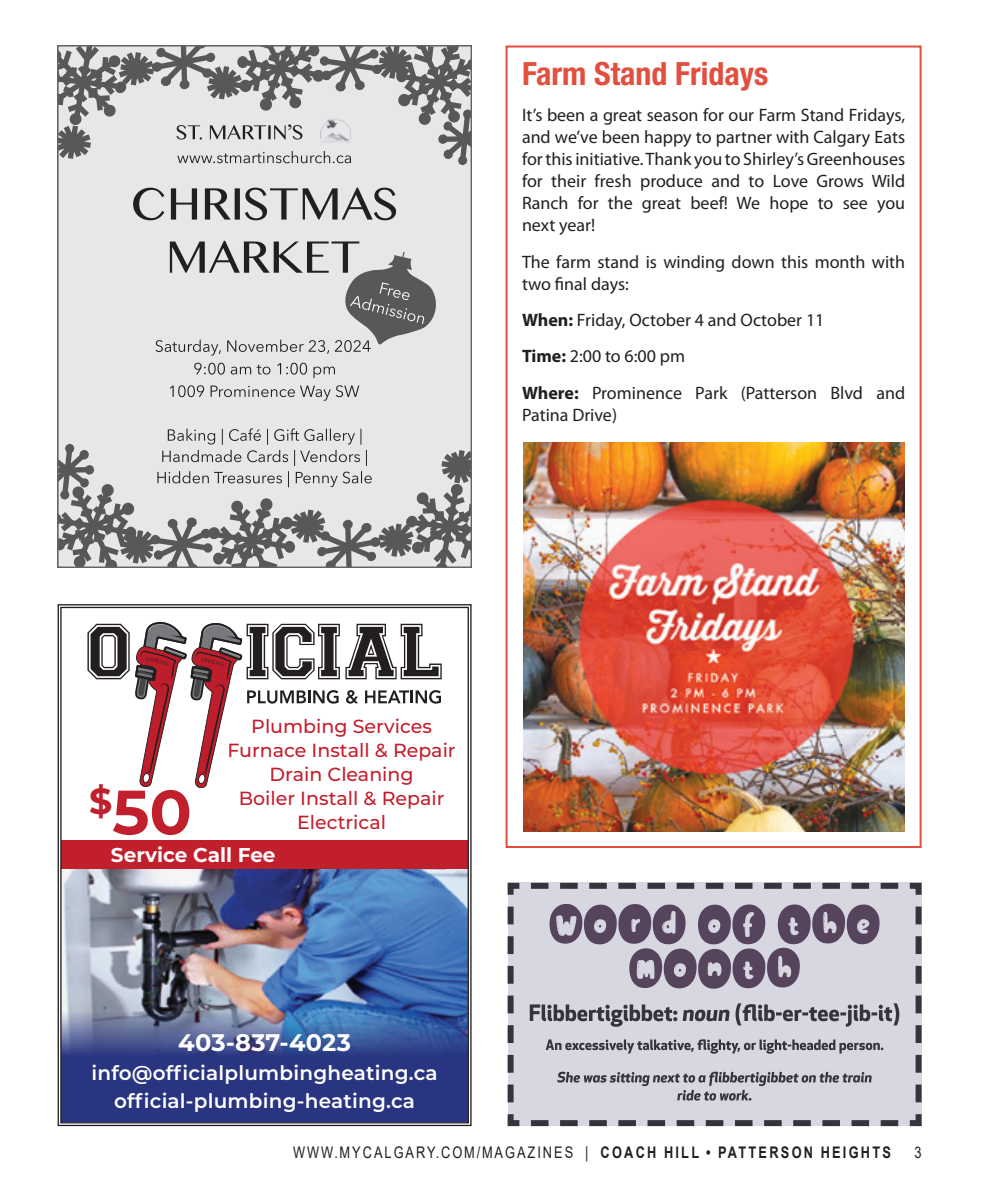
<style>
.page{position:relative;width:990px;height:1188px;background:#fff}
.page>*{position:absolute;margin:0;border:0;box-sizing:border-box;transform-origin:0 0}
.t1{font:700 62.4px "Montserrat";color:#c21f2d}
.In_Around_title{font:700 condensed 32px "Helvetica Neue LT Std";color:#e24f3f}
.t2{font:700 24px "Montserrat";letter-spacing:.01em;color:#fff}
.t3{font:600 20px/28.4px "Montserrat";letter-spacing:.01em;color:#fff;text-align:center}
.t4{font:700 20px "Montserrat";color:#fff}
.t5{font:500 19px/24px "Montserrat";color:#c21f2d;text-align:center}
.Body_text{font:18px/22px "Myriad Pro";color:#231f20}
.t6{font:16px "Arial";letter-spacing:.155em;color:#231f20;scale:.8 1}
.s1{font-weight:700}
</style>
<div class="page">
<img style="left:58px;top:604px;width:414px;height:522px">
<div style="left:506px;top:46px;width:416px;height:802px;border:2px solid #e24f3f"></div>
<img style="left:523px;top:442px;width:381px;height:390px">
<div style="left:58px;top:46px;width:414px;height:522px;background:#e6e7e9"></div>
<svg style="left:133px;top:188px;width:263px;height:32px"></svg>
<svg style="left:194px;top:363px;width:141px;height:15px"></svg>
<svg style="left:170px;top:385px;width:189px;height:16px"></svg>
<svg style="left:156px;top:241px;width:280px;height:115px"></svg>
<svg style="left:61px;top:428px;width:408px;height:137px"></svg>
<svg style="left:61px;top:49px;width:408px;height:116px"></svg>
<div style="left:58px;top:46px;width:414px;height:522px;border:2px solid #636366"></div>
<svg style="left:507px;top:882px;width:415px;height:245px;background:#c8c8d2"></svg>
<svg style="left:550px;top:904px;width:330px;height:85px;background:#9d95a6"></svg>
<svg style="left:530px;top:1003px;width:369px;height:24px;background:#a3a2ac"></svg>
<svg style="left:557px;top:1072px;width:315px;height:29px;background:#b7b6c1"></svg>
<svg style="left:546px;top:1039px;width:337px;height:15px;background:#a4a3ad"></svg>
<p class="In_Around_title" style="left:522px;top:54px;width:248px">Farm Stand Fridays</p>
<p class="Body_text" style="left:522px;top:104px;width:385px;text-align:justify">It’s been a great season for our Farm Stand Fridays, and we’ve been happy to partner with Calgary Eats for this initiative. Thank you to Shirley’s Greenhouses for their fresh produce and to Love Grows Wild Ranch for the great beef! We hope to see you next year!</p>
<p class="Body_text" style="left:522px;top:250px;width:385px">The farm stand is winding down this month with two final days:</p>
<p class="Body_text" style="left:522px;top:309px;width:304px"><span class="s1">When:</span> Friday, October 4 and October 11</p>
<p class="Body_text" style="left:522px;top:345px;width:165px"><span class="s1">Time:</span> 2:00 to 6:00 pm</p>
<p class="Body_text" style="left:522px;top:381px;width:385px"><span class="s1">Where:</span> Prominence Park (Patterson Blvd and<br>Patina Drive)</p>
<p class="t5" style="left:228px;top:714px;width:230px">Plumbing Services<br>Furnace Install &amp; Repair<br>Drain Cleaning<br>Boiler Install &amp; Repair<br>Electrical</p>
<p class="t1" style="left:89px;top:767px;width:104px"><sup>$</sup>50</p>
<p class="t4" style="left:111px;top:841px;width:166px">Service Call Fee</p>
<p class="t2" style="left:178px;top:1026px;width:174px">403-837-4023</p>
<p class="t3" style="left:91px;top:1058px;width:348px">info@officialplumbingheating.ca official-plumbing-heating.ca</p>
<p class="t6" style="left:293px;top:1141px;width:749px">WWW.MYCALGARY.COM/MAGAZINES | <span class="s1">COACH HILL • PATTERSON HEIGHTS</span></p>
<p class="t6" style="left:914px;top:1141px;width:10px">3</p>
</div>
